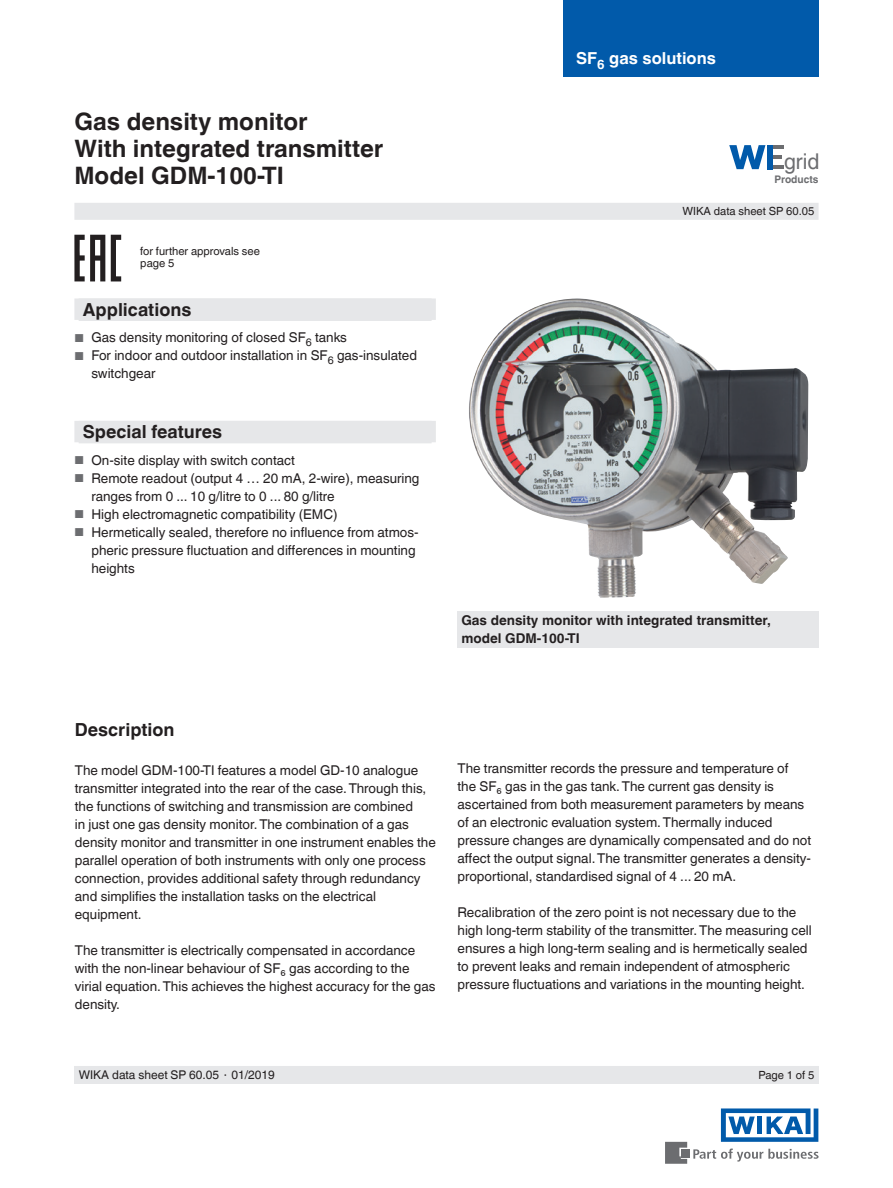
<style>
.page{position:relative;width:893px;height:1188px;background:#fff}
.page>*{position:absolute;margin:0;border:0;box-sizing:border-box;transform-origin:0 0}
.t1{font:700 24px/27px "Helvetica World";color:#231f20}
.t2{font:21.75px "Helvetica World";color:#6c6d70}
.t3{font:700 18px "Helvetica World";color:#231f20}
.t4{font:700 16.5px "Helvetica World";color:#fff}
.t5{font:13.5px/18px "Helvetica World";color:#231f20}
.t6{font:700 13.5px/18px "Helvetica World";color:#231f20}
.t7{font:12px "Helvetica World";color:#231f20}
.t8{font:11.25px/12.3px "Helvetica World";color:#231f20}
.t9{font:700 10.5px "Helvetica World";color:#6c6d70}
.s1{font-size:11.55px;color:#6c6d70}
.s2{font-size:11.25px}
</style>
<div class="page">
<svg style="left:693px;top:1149px;width:126px;height:13px"></svg>
<div style="left:682px;top:1150px;width:8px;height:8px;background:#6c6d70"></div>
<svg style="left:665px;top:1142px;width:22px;height:22px"></svg>
<svg style="left:721px;top:1108px;width:97px;height:34px"></svg>
<div style="left:563px;top:0;width:256px;height:76px;background:#015aaa"></div>
<div style="left:74px;top:203px;width:745px;height:17px;background:#e6e7e9"></div>
<div style="left:74px;top:1066px;width:745px;height:18px;background:#e6e7e9"></div>
<div style="left:457px;top:611px;width:362px;height:36px;background:#e6e7e9"></div>
<svg style="left:111px;top:235px;width:10px;height:46px"></svg>
<svg style="left:74px;top:235px;width:31px;height:46px"></svg>
<svg style="left:74px;top:298px;width:362px;height:144px"></svg>
<div style="left:79px;top:298px;width:353px;height:23px;background:#e6e7e9"></div>
<div style="left:79px;top:421px;width:353px;height:22px;background:#e6e7e9"></div>
<img style="left:469px;top:298px;width:339px;height:300px">
<hr style="left:768px;top:145px;width:15px;height:4px;background:#6c6d70">
<hr style="left:770px;top:155px;width:12px;height:4px;background:#6c6d70">
<svg style="left:729px;top:145px;width:36px;height:24px"></svg>
<hr style="left:768px;top:165px;width:15px;height:4px;background:#6c6d70">
<div style="left:768px;top:145px;width:5px;height:24px;background:#015aaa"></div>
<h1 class="t1" style="left:74px;top:108px;width:310px">Gas density monitor<br>With integrated transmitter<br>Model GDM-100-TI</h1>
<p class="t8" style="left:140px;top:245px;width:121px">for further approvals see page 5</p>
<h3 class="t3" style="left:83px;top:299px;width:110px">Applications</h3>
<p class="t5" style="left:74px;top:329px;width:274px"><span class="s1">■</span> Gas density monitoring of closed SF<sub>6</sub> tanks</p>
<p class="t5" style="left:91px;top:347px;width:327px;text-indent:-17px"><span class="s1">■</span> For indoor and outdoor installation in SF<sub>6</sub> gas-insulated switchgear</p>
<h3 class="t3" style="left:83px;top:421px;width:141px">Special features</h3>
<p class="t5" style="left:74px;top:451px;width:222px"><span class="s1">■</span> On-site display with switch contact</p>
<p class="t5" style="left:91px;top:469px;width:330px;text-indent:-17px"><span class="s1">■</span> Remote readout (output 4 … 20 mA, 2-wire), measuring ranges from 0 ... 10 g/litre to 0 ... 80 g/litre</p>
<p class="t5" style="left:74px;top:505px;width:265px"><span class="s1">■</span> High electromagnetic compatibility (EMC)</p>
<p class="t5" style="left:91px;top:523px;width:329px;text-indent:-17px"><span class="s1">■</span> Hermetically sealed, therefore no influence from atmos&shy;pheric pressure fluctuation and differences in mounting heights</p>
<p class="t4" style="left:576px;top:48px;width:141px">SF<sub>6</sub> gas solutions</p>
<h2 class="t2" style="left:784px;top:149px;width:37px">grid</h2>
<p class="t9" style="left:774px;top:173px;width:46px">Products</p>
<p class="t8" style="left:682px;top:205px;width:133px">WIKA data sheet SP 60.05</p>
<p class="t6" style="left:461px;top:611px;width:311px">Gas density monitor with integrated transmitter, model GDM-100-TI</p>
<h3 class="t3" style="left:75px;top:719px;width:101px">Description</h3>
<p class="t5" style="left:75px;top:762px;width:363px">The model GDM-100-TI features a model GD-10 analogue transmitter integrated into the rear of the case. Through this, the functions of switching and transmission are combined<br>in just one gas density monitor. The combination of a gas density monitor and transmitter in one instrument enables the parallel operation of both instruments with only one process connection, provides additional safety through redundancy and simplifies the installation tasks on the electrical equipment.</p>
<p class="t5" style="left:75px;top:941px;width:362px">The transmitter is electrically compensated in accordance with the non-linear behaviour of SF₆ gas according to the virial equation. This achieves the highest accuracy for the gas density.</p>
<p class="t5" style="left:458px;top:760px;width:355px">The transmitter records the pressure and temperature of<br>the SF₆ gas in the gas tank. The current gas density is ascertained from both measurement parameters by means of an electronic evaluation system. Thermally induced pressure changes are dynamically compensated and do not affect the output signal. The transmitter generates a density&shy;proportional, standardised signal of 4 ... 20 mA.</p>
<p class="t5" style="left:458px;top:904px;width:356px">Recalibration of the zero point is not necessary due to the high long-term stability of the transmitter. The measuring cell ensures a high long-term sealing and is hermetically sealed to prevent leaks and remain independent of atmospheric pressure fluctuations and variations in the mounting height.</p>
<p class="t7" style="left:79px;top:1068px;width:198px">WIKA data sheet SP 60.05 <span class="s2">∙</span> 01/2019</p>
<p class="t8" style="left:759px;top:1068px;width:57px">Page 1 of 5</p>
</div>
